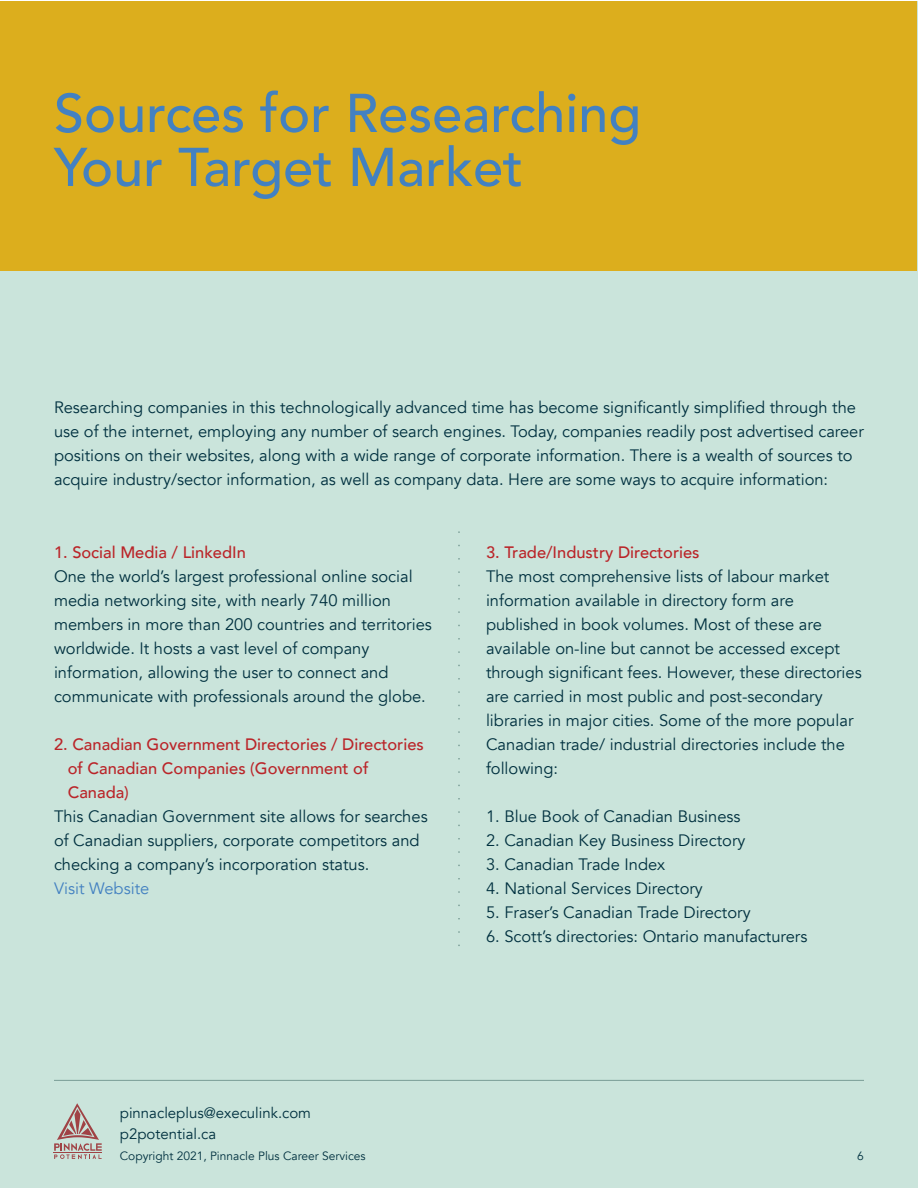
<style>
.page{position:relative;width:918px;height:1188px;background:#fff}
.page>*{position:absolute;margin:0;border:0;box-sizing:border-box;transform-origin:0 0}
.t1{font:500 54px/54px "Avenir";color:#4381c1}
.t2{font:16.5px/24px "Avenir";color:#00303f}
.t3{font:500 16.5px/24px "Avenir";color:#ba2529}
.t4{font:16.5px "Avenir";color:#4381c1}
.t5{font:15px/21px "Avenir";color:#00303f}
.t6{font:12px "Avenir";color:#00303f}
</style>
<div class="page">
<div style="left:0;top:1px;width:918px;height:1187px;background:#cae4db"></div>
<svg style="left:54px;top:1103px;width:48px;height:56px"></svg>
<hr style="left:54px;top:1080px;width:810px;height:1px;background:#7a9d96">
<div style="left:1px;top:1px;width:916px;height:270px;background:#dcae1d"></div>
<svg style="left:458px;top:531px;width:2px;height:415px"></svg>
<h1 class="t1" style="left:54px;top:83px;width:589px">Sources for Researching<br>Your Target Market</h1>
<p class="t2" style="left:54px;top:396px;width:811px">Researching companies in this technologically advanced time has become significantly simplified through the use of the internet, employing any number of search engines. Today, companies readily post advertised career positions on their websites, along with a wide range of corporate information. There is a wealth of sources to acquire industry/sector information, as well as company data. Here are some ways to acquire information:</p>
<p class="t3" style="left:54px;top:539px;width:193px">1. Social Media / LinkedIn</p>
<p class="t2" style="left:54px;top:565px;width:379px">One the world’s largest professional online social media networking site, with nearly 740 million members in more than 200 countries and territories worldwide. It hosts a vast level of company information, allowing the user to connect and communicate with professionals around the globe.</p>
<p class="t3" style="left:68px;top:731px;width:358px;text-indent:-14px">2. Canadian Government Directories / Directories of Canadian Companies (Government of<br>Canada)</p>
<p class="t2" style="left:54px;top:805px;width:375px">This Canadian Government site allows for searches of Canadian suppliers, corporate competitors and checking a company’s incorporation status.</p>
<p class="t4" style="left:54px;top:879px;width:97px">Visit Website</p>
<p class="t3" style="left:486px;top:539px;width:215px">3. Trade/Industry Directories</p>
<p class="t2" style="left:486px;top:565px;width:377px">The most comprehensive lists of labour market information available in directory form are published in book volumes. Most of these are available on-line but cannot be accessed except through significant fees. However, these directories are carried in most public and post-secondary libraries in major cities. Some of the more popular Canadian trade/ industrial directories include the following:</p>
<p class="t2" style="left:486px;top:805px;width:256px">1. Blue Book of Canadian Business</p>
<p class="t2" style="left:486px;top:829px;width:261px">2. Canadian Key Business Directory</p>
<p class="t2" style="left:486px;top:853px;width:181px">3. Canadian Trade Index</p>
<p class="t2" style="left:486px;top:877px;width:218px">4. National Services Directory</p>
<p class="t2" style="left:486px;top:901px;width:266px">5. Fraser’s Canadian Trade Directory</p>
<p class="t2" style="left:486px;top:925px;width:323px">6. Scott’s directories: Ontario manufacturers</p>
<p class="t5" style="left:120px;top:1103px;width:193px">pinnacleplus@execulink.com p2potential.ca</p>
<p class="t6" style="left:120px;top:1149px;width:247px">Copyright 2021, Pinnacle Plus Career Services</p>
<p class="t6" style="left:857px;top:1149px;width:8px">6</p>
</div>
